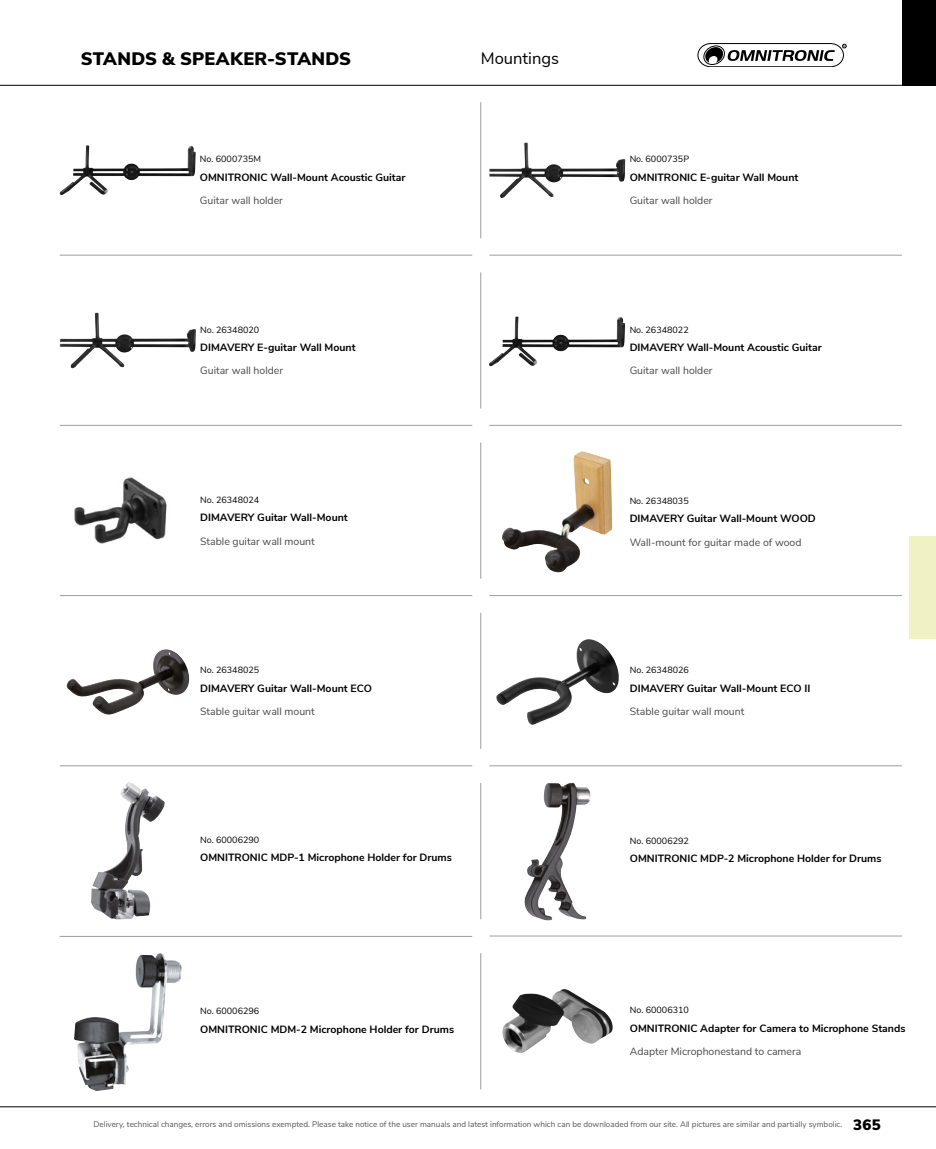
<style>
.page{position:relative;width:936px;height:1149px;background:#fff}
.page>*{position:absolute;margin:0;border:0;box-sizing:border-box;transform-origin:0 0}
.Untergruppe_2{font:900 18px "Nunito Sans";letter-spacing:.015em;color:#000}
.Untergruppe_1{font:16.5px "Nunito Sans";color:#000}
.Artikel_1spalt{font:700 10.5px "Nunito Sans";color:#000}
.BROT_HEADLINE{font:10.5px "Nunito Sans";color:#494948}
.ARTIKELNUMMER{font:9px "Nunito Sans";color:#000}
.t1{font:8.1px "Nunito Sans";color:#565656}
.s1{font-weight:900;font-size:15px;color:#000}
</style>
<div class="page">
<div style="left:909px;top:536px;width:26px;height:102px;background:#f1f2c4"></div>
<svg style="left:697px;top:43px;width:149px;height:24px"></svg>
<img style="left:59px;top:145px;width:135px;height:50px">
<img style="left:489px;top:142px;width:136px;height:56px">
<img style="left:60px;top:312px;width:136px;height:56px">
<img style="left:489px;top:316px;width:132px;height:50px">
<img style="left:74px;top:477px;width:93px;height:67px">
<img style="left:502px;top:451px;width:102px;height:122px">
<img style="left:66px;top:649px;width:123px;height:65px">
<img style="left:496px;top:639px;width:123px;height:85px">
<img style="left:91px;top:782px;width:59px;height:137px">
<img style="left:524px;top:782px;width:48px;height:138px">
<img style="left:74px;top:953px;width:103px;height:137px">
<img style="left:502px;top:989px;width:110px;height:64px">
<hr style="left:0;top:1106px;width:935px;height:1px;background:#000">
<hr style="left:480px;top:102px;width:1px;height:136px;background:#9c9d9d">
<hr style="left:480px;top:272px;width:1px;height:136px;background:#9c9d9d">
<hr style="left:60px;top:255px;width:412px;height:1px;background:#9c9d9d">
<hr style="left:489px;top:255px;width:412px;height:1px;background:#9c9d9d">
<hr style="left:480px;top:442px;width:1px;height:136px;background:#9c9d9d">
<hr style="left:480px;top:782px;width:1px;height:136px;background:#9c9d9d">
<hr style="left:480px;top:612px;width:1px;height:136px;background:#9c9d9d">
<hr style="left:480px;top:952px;width:1px;height:137px;background:#9c9d9d">
<hr style="left:60px;top:425px;width:412px;height:1px;background:#9c9d9d">
<hr style="left:489px;top:425px;width:412px;height:1px;background:#9c9d9d">
<hr style="left:60px;top:595px;width:412px;height:1px;background:#9c9d9d">
<hr style="left:489px;top:595px;width:412px;height:1px;background:#9c9d9d">
<hr style="left:60px;top:765px;width:412px;height:1px;background:#9c9d9d">
<hr style="left:489px;top:765px;width:412px;height:1px;background:#9c9d9d">
<hr style="left:60px;top:935px;width:412px;height:1px;background:#9c9d9d">
<hr style="left:489px;top:935px;width:412px;height:1px;background:#9c9d9d">
<hr style="left:0;top:85px;width:935px;height:1px;background:#000">
<div style="left:901px;top:0;width:34px;height:85px;background:#000"></div>
<p class="Untergruppe_2" style="left:81px;top:45px;width:272px">STANDS &amp; SPEAKER-STANDS</p>
<p class="Untergruppe_1" style="left:480px;top:46px;width:80px">Mountings</p>
<p class="ARTIKELNUMMER" style="left:200px;top:152px;width:63px">No. 6000735M</p>
<p class="Artikel_1spalt" style="left:200px;top:169px;width:207px">OMNITRONIC Wall-Mount Acoustic Guitar</p>
<p class="BROT_HEADLINE" style="left:200px;top:193px;width:84px">Guitar wall holder</p>
<p class="ARTIKELNUMMER" style="left:200px;top:323px;width:61px">No. 26348020</p>
<p class="Artikel_1spalt" style="left:200px;top:339px;width:157px">DIMAVERY E-guitar Wall Mount</p>
<p class="BROT_HEADLINE" style="left:200px;top:363px;width:84px">Guitar wall holder</p>
<p class="ARTIKELNUMMER" style="left:200px;top:493px;width:61px">No. 26348024</p>
<p class="Artikel_1spalt" style="left:200px;top:510px;width:149px">DIMAVERY Guitar Wall-Mount</p>
<p class="BROT_HEADLINE" style="left:200px;top:533px;width:116px">Stable guitar wall mount</p>
<p class="ARTIKELNUMMER" style="left:200px;top:663px;width:61px">No. 26348025</p>
<p class="Artikel_1spalt" style="left:200px;top:680px;width:173px">DIMAVERY Guitar Wall-Mount ECO</p>
<p class="BROT_HEADLINE" style="left:200px;top:703px;width:116px">Stable guitar wall mount</p>
<p class="ARTIKELNUMMER" style="left:200px;top:832px;width:61px">No. 60006290</p>
<p class="Artikel_1spalt" style="left:200px;top:849px;width:253px">OMNITRONIC MDP-1 Microphone Holder for Drums</p>
<p class="ARTIKELNUMMER" style="left:200px;top:1004px;width:61px">No. 60006296</p>
<p class="Artikel_1spalt" style="left:200px;top:1021px;width:255px">OMNITRONIC MDM-2 Microphone Holder for Drums</p>
<p class="ARTIKELNUMMER" style="left:629px;top:152px;width:61px">No. 6000735P</p>
<p class="Artikel_1spalt" style="left:629px;top:169px;width:170px">OMNITRONIC E-guitar Wall Mount</p>
<p class="BROT_HEADLINE" style="left:629px;top:193px;width:84px">Guitar wall holder</p>
<p class="ARTIKELNUMMER" style="left:629px;top:323px;width:61px">No. 26348022</p>
<p class="Artikel_1spalt" style="left:629px;top:339px;width:194px">DIMAVERY Wall-Mount Acoustic Guitar</p>
<p class="BROT_HEADLINE" style="left:629px;top:363px;width:84px">Guitar wall holder</p>
<p class="ARTIKELNUMMER" style="left:629px;top:494px;width:61px">No. 26348035</p>
<p class="Artikel_1spalt" style="left:629px;top:511px;width:188px">DIMAVERY Guitar Wall-Mount WOOD</p>
<p class="BROT_HEADLINE" style="left:629px;top:534px;width:173px">Wall-mount for guitar made of wood</p>
<p class="ARTIKELNUMMER" style="left:629px;top:663px;width:61px">No. 26348026</p>
<p class="Artikel_1spalt" style="left:629px;top:680px;width:182px">DIMAVERY Guitar Wall-Mount ECO II</p>
<p class="BROT_HEADLINE" style="left:629px;top:703px;width:116px">Stable guitar wall mount</p>
<p class="ARTIKELNUMMER" style="left:629px;top:833px;width:61px">No. 60006292</p>
<p class="Artikel_1spalt" style="left:629px;top:850px;width:253px">OMNITRONIC MDP-2 Microphone Holder for Drums</p>
<p class="ARTIKELNUMMER" style="left:629px;top:1002px;width:61px">No. 60006310</p>
<p class="Artikel_1spalt" style="left:629px;top:1019px;width:277px">OMNITRONIC Adapter for Camera to Microphone Stands</p>
<p class="BROT_HEADLINE" style="left:629px;top:1043px;width:173px">Adapter Microphonestand to camera</p>
<p class="t1" style="left:94px;top:1118px;width:788px">Delivery, technical changes, errors and omissions exempted. Please take notice of the user manuals and latest information which can be downloaded from our site. All pictures are similar and partially symbolic. <span class="s1">365</span></p>
</div>
